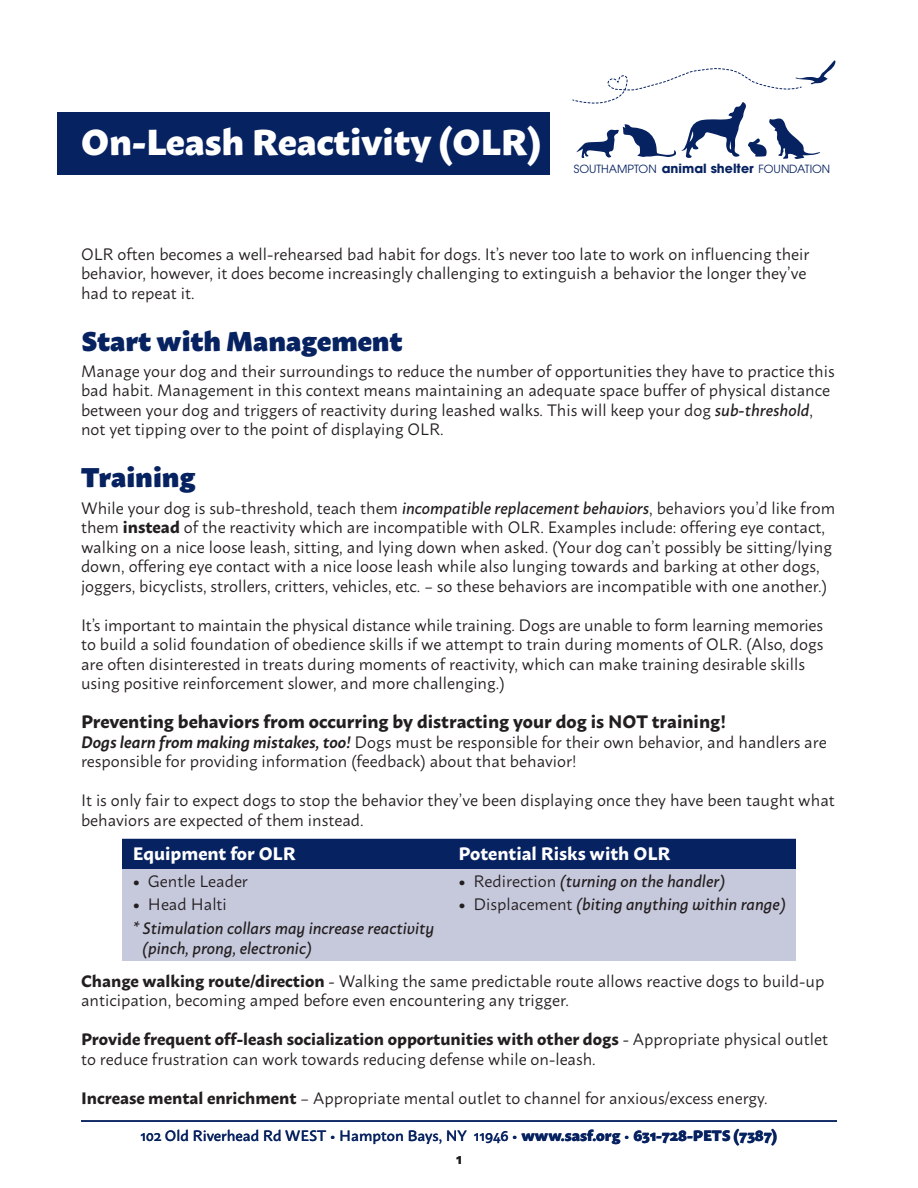
<style>
.page{position:relative;width:918px;height:1188px;background:#fff}
.page>*{position:absolute;margin:0;border:0;box-sizing:border-box;transform-origin:0 0}
.t1{font:800 36px "Macho";color:#fff}
.Section_heading{font:900 27px "Macho";color:#072260}
.Body_text{font:700 18px "Macho";color:#231f20}
.Body_text-2{font:700 18px "Macho";color:#fff}
.Body_text-3{font:16.5px/19.5px "Macho";color:#231f20}
.Body_text-4{font:italic 500 16.5px/19.5px "Macho";color:#231f20}
.t2{font:500 15px "Macho";color:#072260}
.t3{font:600 15px "Macho";color:#231f20}
.t4{font:11.25px "Avant Garde";color:#072260}
.s1{font-weight:700;font-size:12.6px}
.s2{font-weight:500;font-style:italic}
.s3{font-weight:700}
.s4{font-weight:600;font-style:italic}
.s5{font-weight:700;font-style:normal}
.s6{font-weight:400;font-style:normal}
.s7{font-weight:800}
</style>
<div class="page">
<div style="left:57px;top:112px;width:493px;height:63px;background:#072260"></div>
<svg style="left:572px;top:60px;width:264px;height:99px"></svg>
<hr style="left:81px;top:1120px;width:756px;height:2px;background:#072260">
<div style="left:122px;top:839px;width:674px;height:122px;background:#c6c8dc"></div>
<div style="left:122px;top:839px;width:674px;height:29px;background:#072260"></div>
<p class="t1" style="left:81px;top:110px;width:462px">On-Leash Reactivity (OLR)</p>
<p class="t4" style="left:574px;top:162px;width:258px">SOUTHAMPTON <span class="s1">animal shelter</span> FOUNDATION</p>
<p class="Body_text-3" style="left:81px;top:242px;width:730px">OLR often becomes a well-rehearsed bad habit for dogs. It’s never too late to work on influencing their behavior, however, it does become increasingly challenging to extinguish a behavior the longer they’ve had to repeat it.</p>
<p class="Section_heading" style="left:81px;top:316px;width:323px">Start with Management</p>
<p class="Body_text-3" style="left:81px;top:360px;width:755px">Manage your dog and their surroundings to reduce the number of opportunities they have to practice this bad habit. Management in this context means maintaining an adequate space buffer of physical distance between your dog and triggers of reactivity during leashed walks. This will keep your dog <span class="s2">sub-threshold</span>, not yet tipping over to the point of displaying OLR.</p>
<p class="Section_heading" style="left:81px;top:453px;width:116px">Training</p>
<p class="Body_text-3" style="left:81px;top:496px;width:756px">While your dog is sub-threshold, teach them <span class="s2">incompatible replacement behaviors</span>, behaviors you’d like from them <span class="s3">instead</span> of the reactivity which are incompatible with OLR. Examples include: offering eye contact, walking on a nice loose leash, sitting, and lying down when asked. (Your dog can’t possibly be sitting/lying down, offering eye contact with a nice loose leash while also lunging towards and barking at other dogs, joggers, bicyclists, strollers, critters, vehicles, etc. – so these behaviors are incompatible with one another.)</p>
<p class="Body_text-3" style="left:81px;top:613px;width:744px">It’s important to maintain the physical distance while training. Dogs are unable to form learning memories to build a solid foundation of obedience skills if we attempt to train during moments of OLR. (Also, dogs are often disinterested in treats during moments of reactivity, which can make training desirable skills using positive reinforcement slower, and more challenging.)</p>
<p class="Body_text" style="left:81px;top:705px;width:647px">Preventing behaviors from occurring by distracting your dog is NOT training!</p>
<p class="Body_text-3" style="left:81px;top:730px;width:747px"><span class="s4">Dogs learn from making mistakes, too!</span> Dogs must be responsible for their own behavior, and handlers are responsible for providing information (feedback) about that behavior!</p>
<p class="Body_text-3" style="left:81px;top:789px;width:755px">It is only fair to expect dogs to stop the behavior they’ve been displaying once they have been taught what behaviors are expected of them instead.</p>
<p class="Body_text-2" style="left:133px;top:838px;width:164px">Equipment for OLR</p>
<p class="Body_text-3" style="left:133px;top:869px;width:117px"><span class="s3">•</span> Gentle Leader</p>
<p class="Body_text-3" style="left:133px;top:893px;width:96px"><span class="s3">•</span> Head Halti</p>
<p class="Body_text-4" style="left:143px;top:917px;width:293px;text-indent:-10px">* Stimulation collars may increase reactivity (pinch, prong, electronic)</p>
<p class="Body_text-2" style="left:458px;top:838px;width:213px">Potential Risks with OLR</p>
<p class="Body_text-4" style="left:458px;top:870px;width:268px"><span class="s5">•</span> <span class="s6">Redirection</span> (turning on the handler)</p>
<p class="Body_text-4" style="left:458px;top:894px;width:329px"><span class="s5">•</span> <span class="s6">Displacement</span> (biting anything within range)</p>
<p class="Body_text-3" style="left:81px;top:970px;width:745px"><span class="s3">Change walking route/direction</span> - Walking the same predictable route allows reactive dogs to build-up anticipation, becoming amped before even encountering any trigger.</p>
<p class="Body_text-3" style="left:81px;top:1028px;width:749px"><span class="s3">Provide frequent off-leash socialization opportunities with other dogs</span> - Appropriate physical outlet to reduce frustration can work towards reducing defense while on-leash.</p>
<p class="Body_text-3" style="left:81px;top:1087px;width:688px"><span class="s3">Increase mental enrichment</span> – Appropriate mental outlet to channel for anxious/excess energy.</p>
<p class="t2" style="left:141px;top:1123px;width:638px">102 Old Riverhead Rd WEST • Hampton Bays, NY 11946 • <span class="s7">www.sasf.org</span> • <span class="s7">631-728-PETS (7387)</span></p>
<p class="t3" style="left:456px;top:1145px;width:7px">1</p>
</div>
